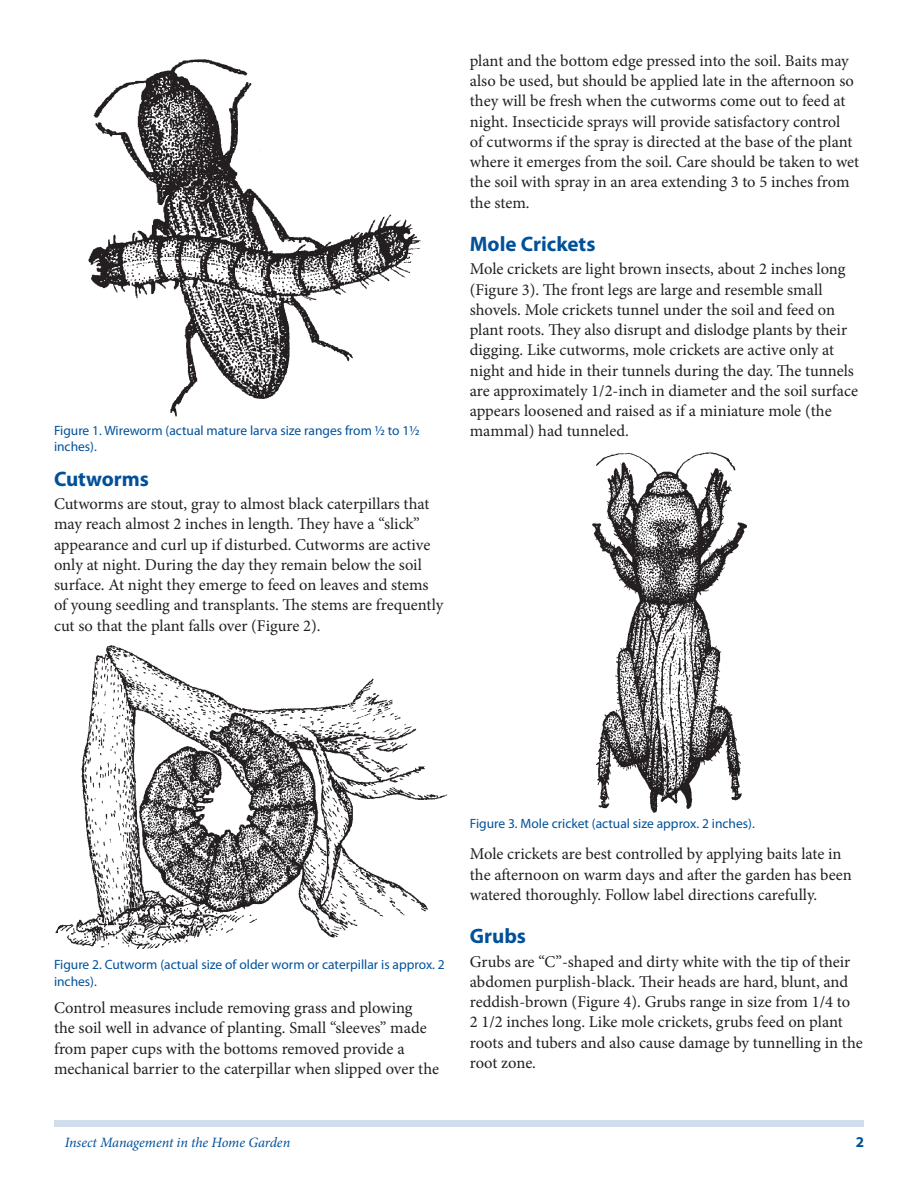
<style>
.page{position:relative;width:918px;height:1188px;background:#fff}
.page>*{position:absolute;margin:0;border:0;box-sizing:border-box;transform-origin:0 0}
.SectionHeading1{font:700 21px "Myriad Pro";color:#01519a}
.Paragraph{font:16.5px/20.2px "Minion Pro";letter-spacing:-.005em;color:#231f20}
.PageNumber{font:700 15px "Myriad Pro";color:#01519a}
.RunningTitleItalics{font:italic 14.25px "Minion Pro";letter-spacing:-.005em;color:#01519a}
.FigureCaption{font:13.5px/16.5px "Myriad Pro";color:#01519a}
</style>
<div class="page">
<div style="left:54px;top:1120px;width:810px;height:7px;background:#d0deeb"></div>
<img style="left:88px;top:59px;width:333px;height:358px">
<img style="left:55px;top:645px;width:393px;height:304px">
<img style="left:592px;top:452px;width:155px;height:361px">
<p class="FigureCaption" style="left:54px;top:422px;width:367px">Figure 1. Wireworm (actual mature larva size ranges from ½ to 1½ inches).</p>
<p class="SectionHeading1" style="left:54px;top:465px;width:97px">Cutworms</p>
<p class="Paragraph" style="left:54px;top:494px;width:391px">Cutworms are stout, gray to almost black caterpillars that may reach almost 2 inches in length. They have a “slick” appearance and curl up if disturbed. Cutworms are active only at night. During the day they remain below the soil surface. At night they emerge to feed on leaves and stems of young seedling and transplants. The stems are frequently cut so that the plant falls over (Figure 2).</p>
<p class="Paragraph" style="left:470px;top:51px;width:391px">plant and the bottom edge pressed into the soil. Baits may also be used, but should be applied late in the afternoon so they will be fresh when the cutworms come out to feed at night. Insecticide sprays will provide satisfactory control<br>of cutworms if the spray is directed at the base of the plant where it emerges from the soil. Care should be taken to wet the soil with spray in an area extending 3 to 5 inches from the stem.</p>
<p class="SectionHeading1" style="left:470px;top:230px;width:127px">Mole Crickets</p>
<p class="Paragraph" style="left:470px;top:259px;width:390px">Mole crickets are light brown insects, about 2 inches long (Figure 3). The front legs are large and resemble small shovels. Mole crickets tunnel under the soil and feed on plant roots. They also disrupt and dislodge plants by their digging. Like cutworms, mole crickets are active only at night and hide in their tunnels during the day. The tunnels are approximately 1/2-inch in diameter and the soil surface appears loosened and raised as if a miniature mole (the mammal) had tunneled.</p>
<p class="FigureCaption" style="left:54px;top:956px;width:392px">Figure 2. Cutworm (actual size of older worm or caterpillar is approx. 2 inches).</p>
<p class="Paragraph" style="left:54px;top:998px;width:387px">Control measures include removing grass and plowing<br>the soil well in advance of planting. Small “sleeves” made from paper cups with the bottoms removed provide a mechanical barrier to the caterpillar when slipped over the</p>
<p class="FigureCaption" style="left:470px;top:815px;width:286px">Figure 3. Mole cricket (actual size approx. 2 inches).</p>
<p class="Paragraph" style="left:470px;top:844px;width:384px">Mole crickets are best controlled by applying baits late in the afternoon on warm days and after the garden has been watered thoroughly. Follow label directions carefully.</p>
<p class="SectionHeading1" style="left:470px;top:922px;width:58px">Grubs</p>
<p class="Paragraph" style="left:470px;top:951px;width:395px">Grubs are “C”-shaped and dirty white with the tip of their abdomen purplish-black. Their heads are hard, blunt, and reddish-brown (Figure 4). Grubs range in size from 1/4 to<br>2 1/2 inches long. Like mole crickets, grubs feed on plant roots and tubers and also cause damage by tunnelling in the root zone.</p>
<p class="RunningTitleItalics" style="left:65px;top:1133px;width:227px">Insect Management in the Home Garden</p>
<p class="PageNumber" style="left:856px;top:1133px;width:10px">2</p>
</div>
